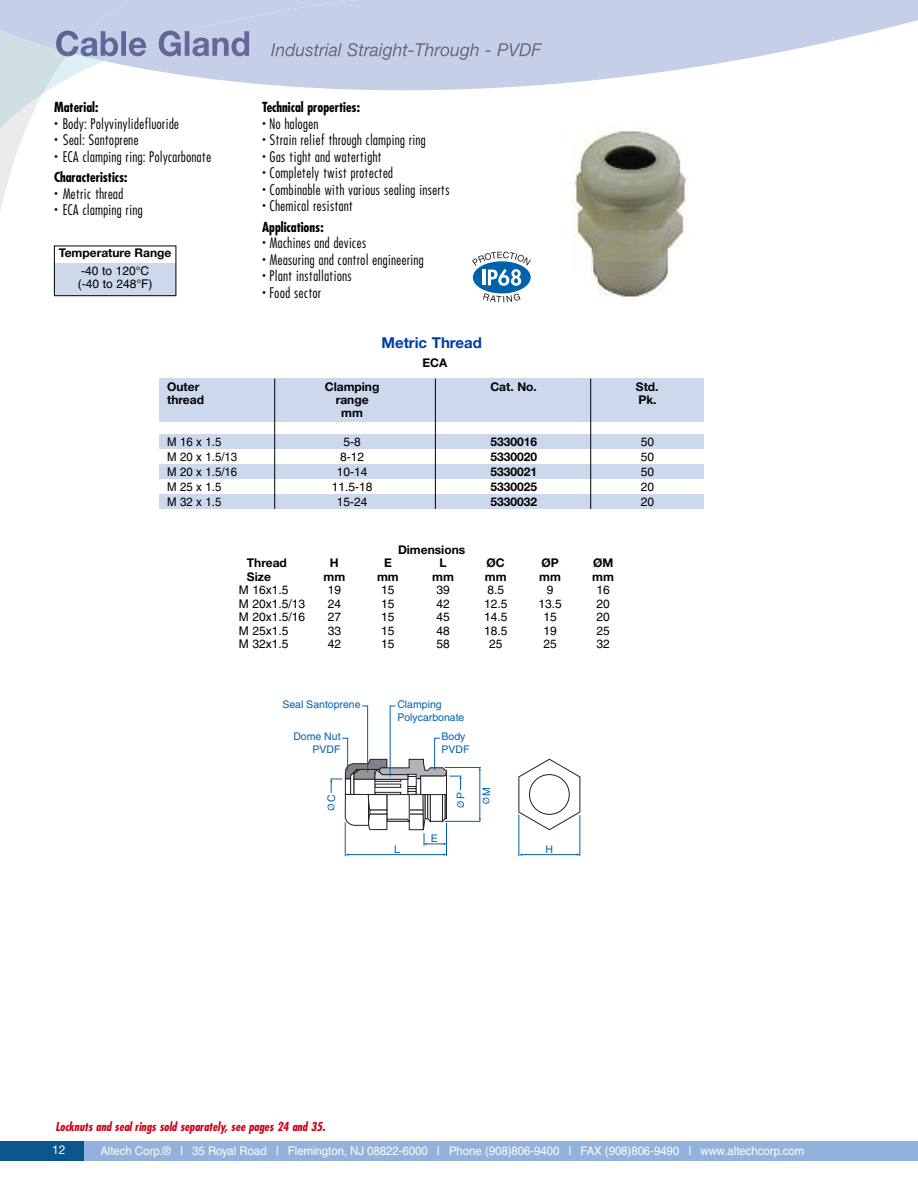
<style>
.page{position:relative;width:918px;height:1188px;background:#fff}
.page>*{position:absolute;margin:0;border:0;box-sizing:border-box;transform-origin:0 0}
.t1{font:700 15px "Helvetica Neue";color:#003ca2}
.t2{font:500 13.5px "Futura Cond";color:#000}
.t3{font:700 condensed 13.5px "Futura";color:#000}
.t4{font:12px/13.5px "Helvetica";color:#000}
.t5{font:700 12px "Helvetica Neue";color:#000}
.t6{font:12px "Helvetica";letter-spacing:-.005em;color:#fff;scale:.95 1}
.t7{font:italic 700 condensed 12px "Futura";color:#ca0017}
.t8{font:12px "Helvetica";color:#000;scale:.95 1}
.t9{font:12px "Helvetica Neue";color:#fff}
.t10{font:10.5px/12.6px "Helvetica";color:#0161aa}
</style>
<div class="page">
<div style="left:0;top:1141px;width:84px;height:20px;background:#0a558c"></div>
<div style="left:84px;top:1141px;width:834px;height:20px;background:#92b2dc"></div>
<svg style="left:606px;top:0;width:312px;height:79px;fill:#c5d0e8"></svg>
<img style="left:606px;top:128px;width:81px;height:169px">
<div style="left:159px;top:464px;width:545px;height:15px;background:#ccd8ec"></div>
<div style="left:159px;top:434px;width:545px;height:15px;background:#ccd8ec"></div>
<div style="left:159px;top:494px;width:545px;height:15px;background:#ccd8ec"></div>
<div style="left:159px;top:379px;width:545px;height:43px;background:#ccd8ec"></div>
<hr style="left:345px;top:822px;width:1px;height:34px;background:#0161aa">
<hr style="left:348px;top:854px;width:97px;height:1px;background:#0161aa">
<hr style="left:446px;top:823px;width:1px;height:33px;background:#0161aa">
<hr style="left:519px;top:815px;width:1px;height:41px;background:#0161aa">
<hr style="left:521px;top:854px;width:57px;height:1px;background:#0161aa">
<hr style="left:580px;top:815px;width:1px;height:41px;background:#0161aa">
<hr style="left:445px;top:821px;width:36px;height:1px;background:#0161aa">
<hr style="left:445px;top:767px;width:36px;height:1px;background:#0161aa">
<hr style="left:480px;top:770px;width:1px;height:50px;background:#0161aa">
<svg style="left:483px;top:798px;width:6px;height:6px"></svg>
<svg style="left:328px;top:706px;width:136px;height:140px"></svg>
<svg style="left:519px;top:759px;width:61px;height:71px"></svg>
<div style="left:529px;top:775px;width:40px;height:39px;background:#fff;border-radius:50%"></div>
<div style="left:529px;top:774px;width:40px;height:41px;border:1px solid #231f20;border-radius:50%"></div>
<svg style="left:0;top:0;width:606px;height:303px"></svg>
<hr style="left:274px;top:379px;width:1px;height:130px;background:#000">
<hr style="left:435px;top:379px;width:1px;height:130px;background:#000">
<hr style="left:590px;top:379px;width:1px;height:130px;background:#000">
<div style="left:54px;top:263px;width:122px;height:33px;background:#ccd8ec"></div>
<div style="left:54px;top:246px;width:122px;height:50px;border:1px solid #000"></div>
<p class="t3" style="left:54px;top:101px;width:46px">Material:</p>
<p class="t2" style="left:54px;top:116px;width:127px">• Body: Polyvinylidefluoride</p>
<p class="t2" style="left:54px;top:133px;width:86px">• Seal: Santoprene</p>
<p class="t2" style="left:54px;top:149px;width:159px">• ECA clamping ring: Polycarbonate</p>
<p class="t3" style="left:54px;top:172px;width:75px">Characteristics:</p>
<p class="t2" style="left:54px;top:186px;width:71px">• Metric thread</p>
<p class="t2" style="left:54px;top:203px;width:90px">• ECA clamping ring</p>
<p class="t5" style="left:59px;top:248px;width:114px">Temperature Range</p>
<p class="t4" style="left:78px;top:265px;width:76px">-40 to 120°C (-40 to 248°F)</p>
<p class="t3" style="left:262px;top:101px;width:99px">Technical properties:</p>
<p class="t2" style="left:262px;top:116px;width:58px">• No halogen</p>
<p class="t2" style="left:262px;top:133px;width:165px">• Strain relief through clamping ring</p>
<p class="t2" style="left:262px;top:149px;width:121px">• Gas tight and watertight</p>
<p class="t2" style="left:262px;top:166px;width:133px">• Completely twist protected</p>
<p class="t2" style="left:262px;top:182px;width:189px">• Combinable with various sealing inserts</p>
<p class="t2" style="left:262px;top:199px;width:92px">• Chemical resistant</p>
<p class="t3" style="left:262px;top:221px;width:63px">Applications:</p>
<p class="t2" style="left:262px;top:236px;width:106px">• Machines and devices</p>
<p class="t2" style="left:262px;top:252px;width:163px">• Measuring and control engineering</p>
<p class="t2" style="left:262px;top:269px;width:91px">• Plant installations</p>
<p class="t2" style="left:262px;top:285px;width:61px">• Food sector</p>
<p class="t1" style="left:381px;top:337px;width:102px">Metric Thread</p>
<p class="t5" style="left:422px;top:359px;width:26px">ECA</p>
<p class="t5" style="left:167px;top:383px;width:34px">Outer</p>
<p class="t5" style="left:325px;top:383px;width:56px">Clamping</p>
<p class="t5" style="left:490px;top:383px;width:48px">Cat. No.</p>
<p class="t5" style="left:636px;top:383px;width:24px">Std.</p>
<p class="t5" style="left:167px;top:395px;width:38px">thread</p>
<p class="t5" style="left:336px;top:395px;width:34px">range</p>
<p class="t5" style="left:638px;top:395px;width:20px">Pk.</p>
<p class="t5" style="left:341px;top:408px;width:23px">mm</p>
<p class="t8" style="left:167px;top:438px;width:59px">M 16 x 1.5</p>
<p class="t4" style="left:343px;top:437px;width:19px">5-8</p>
<p class="t5" style="left:490px;top:438px;width:48px">5330016</p>
<p class="t4" style="left:641px;top:437px;width:15px">50</p>
<p class="t8" style="left:167px;top:453px;width:75px">M 20 x 1.5/13</p>
<p class="t4" style="left:340px;top:452px;width:26px">8-12</p>
<p class="t5" style="left:490px;top:453px;width:48px">5330020</p>
<p class="t4" style="left:641px;top:452px;width:15px">50</p>
<p class="t8" style="left:167px;top:468px;width:75px">M 20 x 1.5/16</p>
<p class="t4" style="left:337px;top:466px;width:32px">10-14</p>
<p class="t5" style="left:490px;top:468px;width:48px">5330021</p>
<p class="t4" style="left:641px;top:466px;width:15px">50</p>
<p class="t8" style="left:167px;top:482px;width:59px">M 25 x 1.5</p>
<p class="t4" style="left:332px;top:481px;width:42px">11.5-18</p>
<p class="t5" style="left:490px;top:483px;width:48px">5330025</p>
<p class="t4" style="left:641px;top:481px;width:15px">20</p>
<p class="t8" style="left:167px;top:497px;width:59px">M 32 x 1.5</p>
<p class="t4" style="left:337px;top:496px;width:32px">15-24</p>
<p class="t5" style="left:490px;top:497px;width:48px">5330032</p>
<p class="t4" style="left:641px;top:496px;width:15px">20</p>
<p class="t5" style="left:398px;top:545px;width:69px">Dimensions</p>
<p class="t5" style="left:247px;top:559px;width:42px">Thread</p>
<p class="t5" style="left:330px;top:559px;width:10px">H</p>
<p class="t5" style="left:384px;top:559px;width:9px">E</p>
<p class="t5" style="left:440px;top:559px;width:9px">L</p>
<p class="t5" style="left:487px;top:559px;width:20px">ØC</p>
<p class="t5" style="left:541px;top:559px;width:19px">ØP</p>
<p class="t5" style="left:593px;top:559px;width:22px">ØM</p>
<p class="t5" style="left:247px;top:572px;width:25px">Size</p>
<p class="t5" style="left:324px;top:572px;width:23px">mm</p>
<p class="t5" style="left:377px;top:572px;width:23px">mm</p>
<p class="t5" style="left:432px;top:572px;width:23px">mm</p>
<p class="t5" style="left:485px;top:572px;width:23px">mm</p>
<p class="t5" style="left:539px;top:572px;width:23px">mm</p>
<p class="t5" style="left:592px;top:572px;width:23px">mm</p>
<p class="t4" style="left:239px;top:585px;width:51px">M 16x1.5</p>
<p class="t4" style="left:328px;top:585px;width:15px">19</p>
<p class="t4" style="left:381px;top:585px;width:15px">15</p>
<p class="t4" style="left:436px;top:585px;width:15px">39</p>
<p class="t4" style="left:487px;top:585px;width:18px">8.5</p>
<p class="t4" style="left:547px;top:585px;width:8px">9</p>
<p class="t4" style="left:597px;top:585px;width:15px">16</p>
<p class="t4" style="left:239px;top:598px;width:68px">M 20x1.5/13</p>
<p class="t4" style="left:328px;top:598px;width:15px">24</p>
<p class="t4" style="left:381px;top:598px;width:15px">15</p>
<p class="t4" style="left:436px;top:598px;width:15px">42</p>
<p class="t4" style="left:484px;top:598px;width:25px">12.5</p>
<p class="t4" style="left:538px;top:598px;width:25px">13.5</p>
<p class="t4" style="left:597px;top:598px;width:15px">20</p>
<p class="t4" style="left:239px;top:612px;width:68px">M 20x1.5/16</p>
<p class="t4" style="left:328px;top:612px;width:15px">27</p>
<p class="t4" style="left:381px;top:612px;width:15px">15</p>
<p class="t4" style="left:436px;top:612px;width:15px">45</p>
<p class="t4" style="left:484px;top:612px;width:25px">14.5</p>
<p class="t4" style="left:543px;top:612px;width:15px">15</p>
<p class="t4" style="left:597px;top:612px;width:15px">20</p>
<p class="t4" style="left:239px;top:625px;width:51px">M 25x1.5</p>
<p class="t4" style="left:328px;top:625px;width:15px">33</p>
<p class="t4" style="left:381px;top:625px;width:15px">15</p>
<p class="t4" style="left:436px;top:625px;width:15px">48</p>
<p class="t4" style="left:484px;top:625px;width:25px">18.5</p>
<p class="t4" style="left:543px;top:625px;width:15px">19</p>
<p class="t4" style="left:597px;top:625px;width:15px">25</p>
<p class="t4" style="left:239px;top:639px;width:51px">M 32x1.5</p>
<p class="t4" style="left:328px;top:639px;width:15px">42</p>
<p class="t4" style="left:381px;top:639px;width:15px">15</p>
<p class="t4" style="left:436px;top:639px;width:15px">58</p>
<p class="t4" style="left:489px;top:639px;width:15px">25</p>
<p class="t4" style="left:543px;top:639px;width:15px">25</p>
<p class="t4" style="left:597px;top:639px;width:15px">32</p>
<p class="t10" style="left:282px;top:699px;width:80px">Seal Santoprene</p>
<p class="t10" style="left:397px;top:699px;width:69px">Clamping<br>Polycarbonate</p>
<p class="t10" style="left:293px;top:731px;width:49px;text-align:right">Dome Nut<br>PVDF</p>
<p class="t10" style="left:442px;top:731px;width:30px">Body<br>PVDF</p>
<p class="t10" style="left:326px;top:802px;width:9px;rotate:-90deg">C</p>
<p class="t10" style="left:431px;top:833px;width:9px">E</p>
<p class="t10" style="left:456px;top:799px;width:9px;rotate:-90deg">P</p>
<p class="t10" style="left:481px;top:796px;width:10px;rotate:-90deg">M</p>
<p class="t10" style="left:394px;top:844px;width:7px">L</p>
<p class="t10" style="left:546px;top:844px;width:9px">H</p>
<p class="t7" style="left:56px;top:1121px;width:271px">Locknuts and seal rings sold separately, see pages 24 and 35.</p>
<p class="t9" style="left:52px;top:1146px;width:15px">12</p>
<p class="t6" style="left:100px;top:1147px;width:743px">Altech Corp.® l 35 Royal Road l Flemington, NJ 08822-6000 l Phone (908)806-9400 l FAX (908)806-9490 l www.altechcorp.com</p>
</div>
